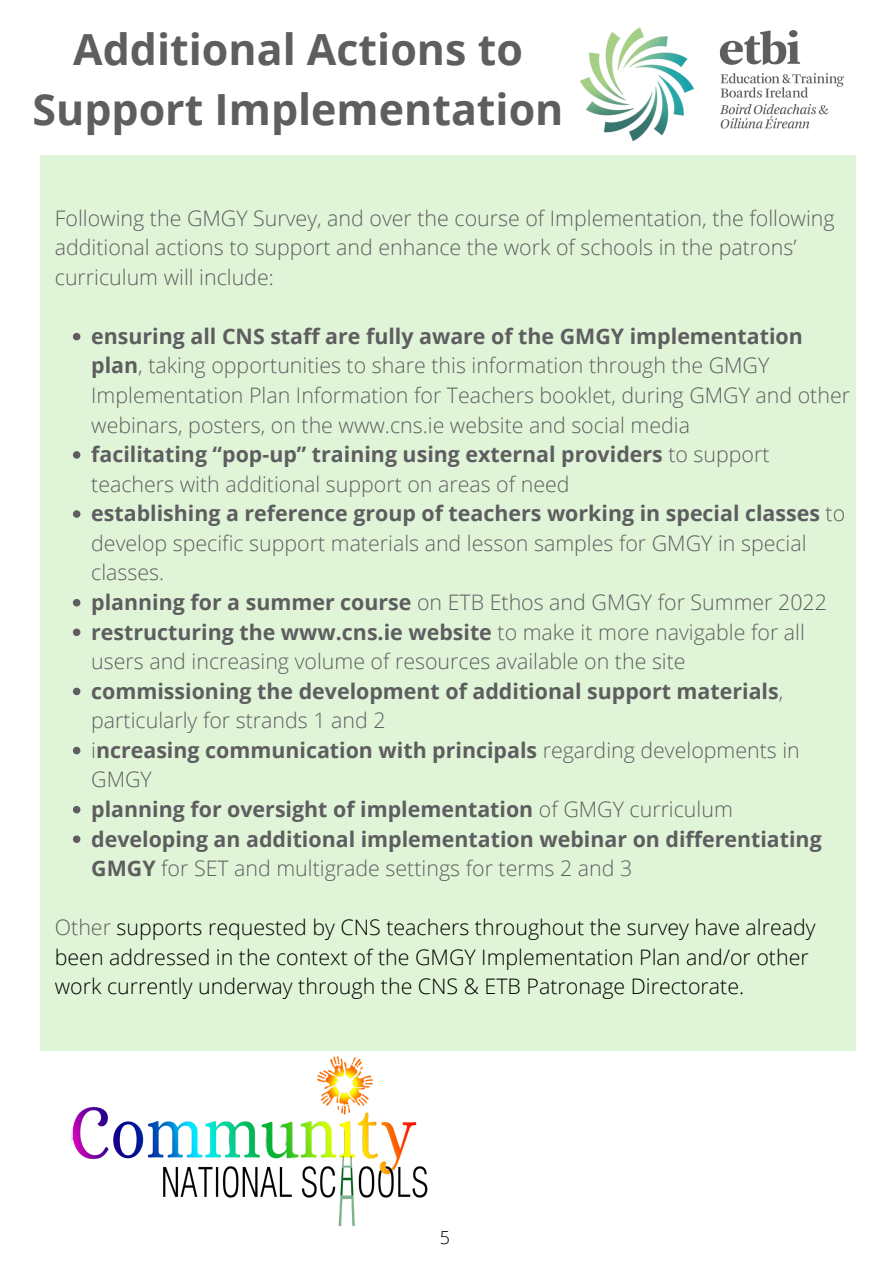
<style>
.page{position:relative;width:893px;height:1263px;background:#fff}
.page>*{position:absolute;margin:0;border:0;box-sizing:border-box;transform-origin:0 0}
.t1{font:700 42.9px/59.6px "Open Sans";color:#5e5d60;text-align:center}
.t2{font:300 21.38px/29.5px "Open Sans";color:#5e5d60}
.t3{font:300 21.38px/29.5px "Open Sans";color:#000}
.t4{font:300 18px "Open Sans";color:#000}
.s1{font-weight:700}
.s2{color:#5e5d60}
</style>
<div class="page">
<div style="left:40px;top:155px;width:815px;height:895px;background:#e0f5d8"></div>
<svg style="left:73px;top:333px;width:7px;height:7px"></svg>
<svg style="left:73px;top:451px;width:7px;height:8px"></svg>
<svg style="left:73px;top:510px;width:7px;height:8px"></svg>
<svg style="left:73px;top:599px;width:7px;height:7px"></svg>
<svg style="left:73px;top:628px;width:7px;height:8px"></svg>
<svg style="left:73px;top:688px;width:7px;height:7px"></svg>
<svg style="left:73px;top:747px;width:7px;height:7px"></svg>
<svg style="left:73px;top:806px;width:7px;height:7px"></svg>
<svg style="left:73px;top:835px;width:7px;height:8px"></svg>
<img style="left:580px;top:27px;width:264px;height:115px">
<img style="left:44px;top:1050px;width:425px;height:177px">
<h1 class="t1" style="left:33px;top:18px;width:532px">Additional Actions to<br>Support Implementation</h1>
<p class="t2" style="left:55px;top:203px;width:781px">Following the GMGY Survey, and over the course of Implementation, the following additional actions to support and enhance the work of schools in the patrons’ curriculum will include:</p>
<p class="t2" style="left:91px;top:321px;width:760px"><span class="s1">ensuring all CNS staff are fully aware of the GMGY implementation plan</span>, taking opportunities to share this information through the GMGY Implementation Plan Information for Teachers booklet, during GMGY and other webinars, posters, on the www.cns.ie website and social media<br><span class="s1">facilitating “pop-up” training using external providers</span> to support teachers with additional support on areas of need<br><span class="s1">establishing a reference group of teachers working in special classes</span> to develop specific support materials and lesson samples for GMGY in special classes.<br><span class="s1">planning for a summer course</span> on ETB Ethos and GMGY for Summer 2022 <span class="s1">restructuring the www.cns.ie website</span> to make it more navigable for all users and increasing volume of resources available on the site <span class="s1">commissioning the development of additional support materials</span>, particularly for strands 1 and 2<br>i<span class="s1">ncreasing communication with principals</span> regarding developments in GMGY<br><span class="s1">planning for oversight of implementation</span> of GMGY curriculum <span class="s1">developing an additional implementation webinar on differentiating GMGY</span> for SET and multigrade settings for terms 2 and 3</p>
<p class="t3" style="left:55px;top:912px;width:762px"><span class="s2">Other</span> supports requested by CNS teachers throughout the survey have already been addressed in the context of the GMGY Implementation Plan and/or other work currently underway through the CNS &amp; ETB Patronage Directorate.</p>
<p class="t4" style="left:440px;top:1225px;width:12px">5</p>
</div>
